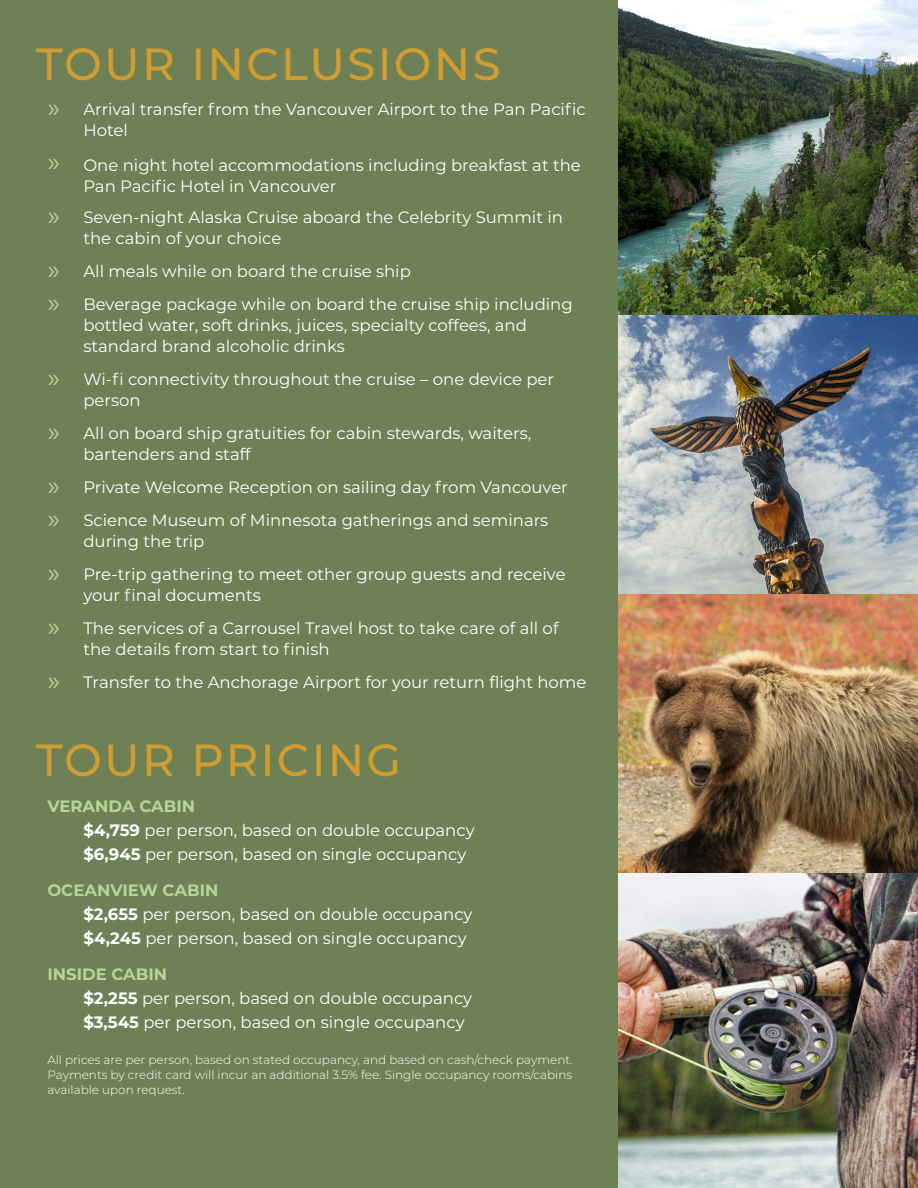
<style>
.page{position:relative;width:918px;height:1188px;background:#6e8055}
.page>*{position:absolute;margin:0;border:0;box-sizing:border-box;transform-origin:0 0}
.t1{font:500 45px "Montserrat";letter-spacing:.05em;color:#cf9d32}
.t2{font:16.5px/21px "Montserrat";color:#fff}
.t3{font:700 16.5px "Montserrat";color:#b9d398}
.t4{font:300 12px/15px "Montserrat";color:#fff;text-align:justify}
.s1{font-size:27px;color:#b9d398}
.s2{font-weight:700}
</style>
<div class="page">
<img style="left:618px;top:0;width:300px;height:1188px">
<p class="t1" style="left:36px;top:32px;width:466px">TOUR INCLUSIONS</p>
<p class="t2" style="left:83px;top:98px;width:504px;text-indent:-36px"><span class="s1">»</span> Arrival transfer from the Vancouver Airport to the Pan Pacific<br>Hotel</p>
<p class="t2" style="left:83px;top:154px;width:499px;text-indent:-36px"><span class="s1">»</span> One night hotel accommodations including breakfast at the<br>Pan Pacific Hotel in Vancouver</p>
<p class="t2" style="left:83px;top:206px;width:481px;text-indent:-36px"><span class="s1">»</span> Seven-night Alaska Cruise aboard the Celebrity Summit in the cabin of your choice</p>
<p class="t2" style="left:47px;top:260px;width:365px"><span class="s1">»</span> All meals while on board the cruise ship</p>
<p class="t2" style="left:83px;top:293px;width:491px;text-indent:-36px"><span class="s1">»</span> Beverage package while on board the cruise ship including bottled water, soft drinks, juices, specialty coffees, and standard brand alcoholic drinks</p>
<p class="t2" style="left:83px;top:368px;width:472px;text-indent:-36px"><span class="s1">»</span> Wi-fi connectivity throughout the cruise – one device per person</p>
<p class="t2" style="left:83px;top:422px;width:449px;text-indent:-36px"><span class="s1">»</span> All on board ship gratuities for cabin stewards, waiters, bartenders and staff</p>
<p class="t2" style="left:47px;top:476px;width:522px"><span class="s1">»</span> Private Welcome Reception on sailing day from Vancouver</p>
<p class="t2" style="left:83px;top:509px;width:466px;text-indent:-36px"><span class="s1">»</span> Science Museum of Minnesota gatherings and seminars during the trip</p>
<p class="t2" style="left:83px;top:563px;width:484px;text-indent:-36px"><span class="s1">»</span> Pre-trip gathering to meet other group guests and receive your final documents</p>
<p class="t2" style="left:83px;top:617px;width:477px;text-indent:-36px"><span class="s1">»</span> The services of a Carrousel Travel host to take care of all of the details from start to finish</p>
<p class="t2" style="left:47px;top:671px;width:541px"><span class="s1">»</span> Transfer to the Anchorage Airport for your return flight home</p>
<p class="t1" style="left:36px;top:729px;width:367px">TOUR PRICING</p>
<p class="t3" style="left:47px;top:794px;width:149px">VERANDA CABIN</p>
<p class="t2" style="left:83px;top:819px;width:393px"><span class="s2">$4,759</span> per person, based on double occupancy</p>
<p class="t2" style="left:83px;top:843px;width:384px"><span class="s2">$6,945</span> per person, based on single occupancy</p>
<p class="t3" style="left:47px;top:878px;width:173px">OCEANVIEW CABIN</p>
<p class="t2" style="left:83px;top:903px;width:391px"><span class="s2">$2,655</span> per person, based on double occupancy</p>
<p class="t2" style="left:83px;top:927px;width:385px"><span class="s2">$4,245</span> per person, based on single occupancy</p>
<p class="t3" style="left:47px;top:962px;width:121px">INSIDE CABIN</p>
<p class="t2" style="left:83px;top:987px;width:390px"><span class="s2">$2,255</span> per person, based on double occupancy</p>
<p class="t2" style="left:83px;top:1011px;width:383px"><span class="s2">$3,545</span> per person, based on single occupancy</p>
<p class="t4" style="left:47px;top:1052px;width:527px">All prices are per person, based on stated occupancy, and based on cash/check payment.<br>Payments by credit card will incur an additional 3.5% fee. Single occupancy rooms/cabins available upon request.</p>
</div>
